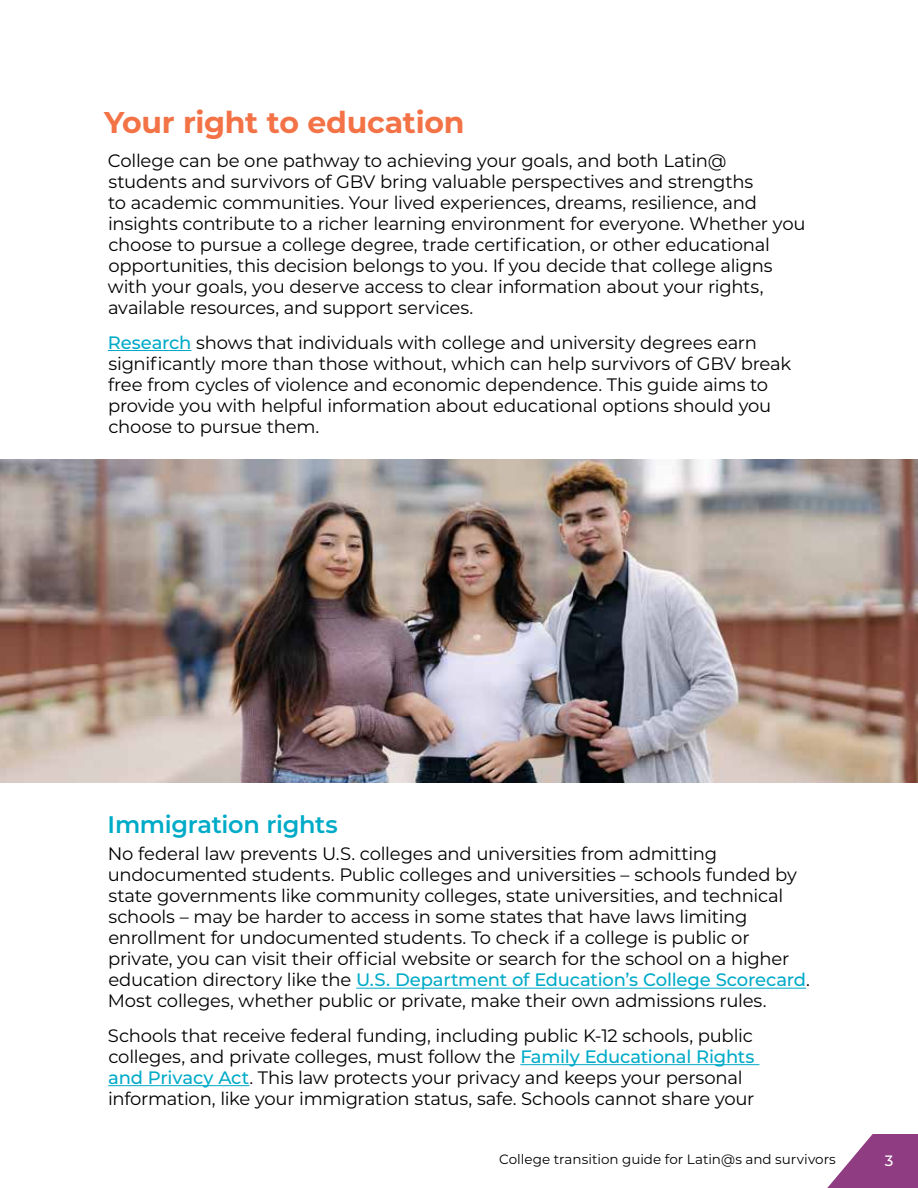
<style>
.page{position:relative;width:918px;height:1188px;background:#fff}
.page>*{position:absolute;margin:0;border:0;box-sizing:border-box;transform-origin:0 0}
.t1{font:700 30px "Montserrat";letter-spacing:-.01em;color:#f37347}
.t2{font:600 24px "Montserrat";letter-spacing:-.015em;color:#00abc8}
.t3{font:18px/21px "Montserrat";letter-spacing:-.015em;color:#000}
.t4{font:500 15px "Montserrat";color:#fff}
.t5{font:13.5px "Montserrat";color:#000}
.s1{font-weight:500;color:#00abc8}
</style>
<div class="page">
<svg style="left:827px;top:1134px;width:91px;height:54px"></svg>
<hr style="left:108px;top:350px;width:83px;height:1px;background:#00abc8">
<hr style="left:356px;top:988px;width:450px;height:1px;background:#00abc8">
<hr style="left:520px;top:1064px;width:239px;height:1px;background:#00abc8">
<hr style="left:108px;top:1085px;width:141px;height:1px;background:#00abc8">
<img style="left:0;top:459px;width:918px;height:324px">
<h1 class="t1" style="left:104px;top:100px;width:362px">Your right to education</h1>
<p class="t3" style="left:108px;top:150px;width:699px">College can be one pathway to achieving your goals, and both Latin@ students and survivors of GBV bring valuable perspectives and strengths<br>to academic communities. Your lived experiences, dreams, resilience, and insights contribute to a richer learning environment for everyone. Whether you choose to pursue a college degree, trade certification, or other educational opportunities, this decision belongs to you. If you decide that college aligns with your goals, you deserve access to clear information about your rights, available resources, and support services.</p>
<p class="t3" style="left:108px;top:331px;width:685px"><span class="s1">Research</span> shows that individuals with college and university degrees earn significantly more than those without, which can help survivors of GBV break free from cycles of violence and economic dependence. This guide aims to provide you with helpful information about educational options should you choose to pursue them.</p>
<h2 class="t2" style="left:108px;top:807px;width:232px">Immigration rights</h2>
<p class="t3" style="left:108px;top:843px;width:704px">No federal law prevents U.S. colleges and universities from admitting undocumented students. Public colleges and universities – schools funded by state governments like community colleges, state universities, and technical schools – may be harder to access in some states that have laws limiting enrollment for undocumented students. To check if a college is public or private, you can visit their official website or search for the school on a higher education directory like the <span class="s1">U.S. Department of Education’s College Scorecard</span>.<br>Most colleges, whether public or private, make their own admissions rules.</p>
<p class="t3" style="left:108px;top:1024px;width:648px">Schools that receive federal funding, including public K-12 schools, public colleges, and private colleges, must follow the <span class="s1">Family Educational Rights and Privacy Act</span>. This law protects your privacy and keeps your personal information, like your immigration status, safe. Schools cannot share your</p>
<p class="t5" style="left:499px;top:1150px;width:338px">College transition guide for Latin@s and survivors</p>
<p class="t4" style="left:885px;top:1150px;width:10px">3</p>
</div>
